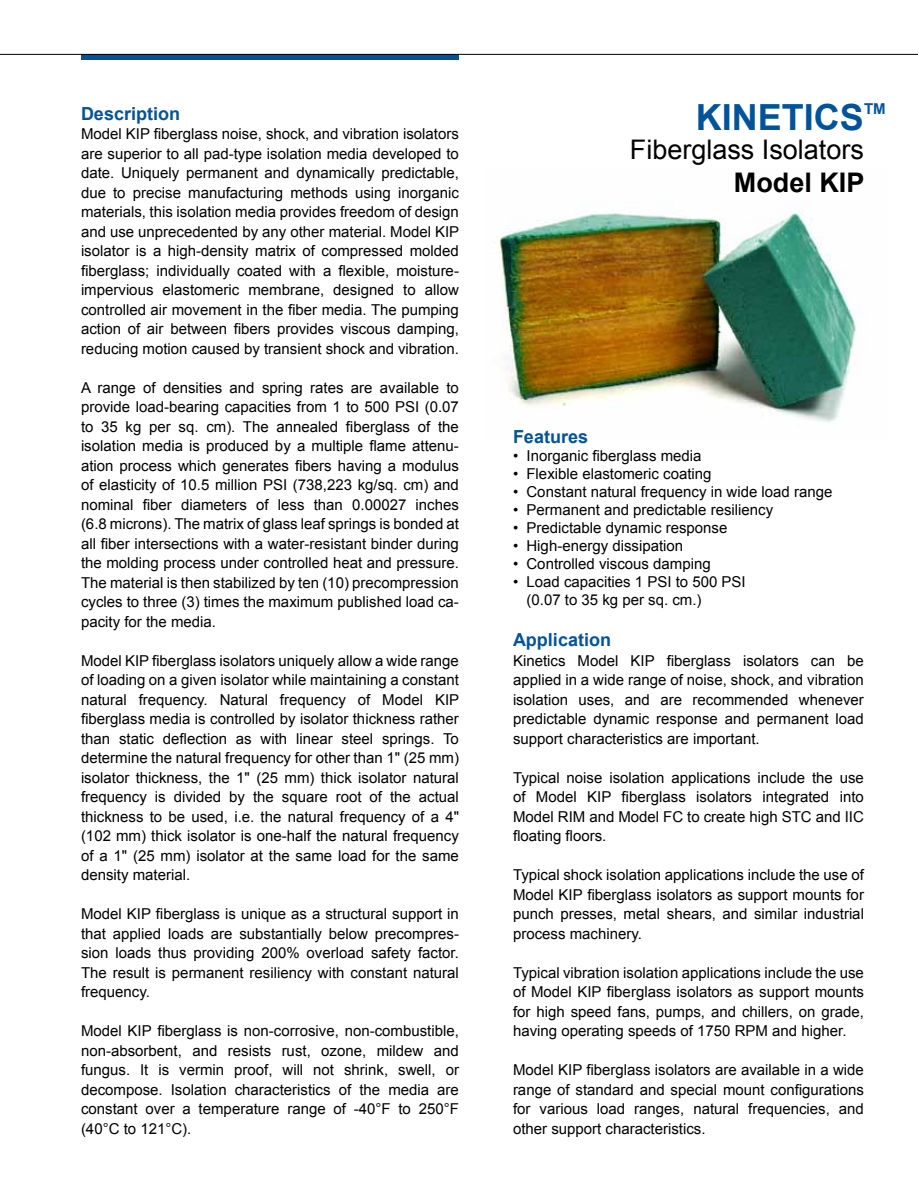
<style>
.page{position:relative;width:918px;height:1188px;background:#fff}
.page>*{position:absolute;margin:0;border:0;box-sizing:border-box;transform-origin:0 0}
.t1{font:700 36px "Arial";color:#00539b}
.t2{font:27px "Arial";color:#000}
.t3{font:700 27px "Arial";color:#000}
.t4{font:700 18px "Arial";color:#00539b}
.t5{font:15px/19.5px "Arial";color:#000;text-align:justify}
.t6{font:700 15px "Arial";color:#00539b}
</style>
<div class="page">
<img style="left:497px;top:203px;width:359px;height:219px">
<div style="left:81px;top:54px;width:378px;height:5px;background:#00539b"></div>
<hr style="left:0;top:54px;width:918px;height:1px;background:#000">
<p class="t4" style="left:81px;top:102px;width:101px">Description</p>
<p class="t5" style="left:81px;top:125px;width:380px">Model KIP fiberglass noise, shock, and vibration isolators are superior to all pad-type isolation media developed to date. Uniquely permanent and dynamically predictable, due to precise manufacturing methods using inorganic materials, this isolation media provides freedom of design and use unprecedented by any other material. Model KIP isolator is a high-density matrix of compressed molded fiberglass; individually coated with a flexible, moisture&shy;impervious elastomeric membrane, designed to allow controlled air movement in the fiber media. The pumping action of air between fibers provides viscous damping, reducing motion caused by transient shock and vibration.</p>
<p class="t5" style="left:81px;top:378px;width:379px">A range of densities and spring rates are available to provide load-bearing capacities from 1 to 500 PSI (0.07 to 35 kg per sq. cm). The annealed fiberglass of the isolation media is produced by a multiple flame attenu&shy;ation process which generates fibers having a modulus of elasticity of 10.5 million PSI (738,223 kg/sq. cm) and nominal fiber diameters of less than 0.00027 inches (6.8 microns). The matrix of glass leaf springs is bonded at all fiber intersections with a water-resistant binder during the molding process under controlled heat and pressure.<br>The material is then stabilized by ten (10) precompression cycles to three (3) times the maximum published load ca&shy;pacity for the media.</p>
<p class="t5" style="left:81px;top:651px;width:380px">Model KIP fiberglass isolators uniquely allow a wide range of loading on a given isolator while maintaining a constant natural frequency. Natural frequency of Model KIP fiberglass media is controlled by isolator thickness rather than static deflection as with linear steel springs. To determine the natural frequency for other than 1" (25 mm) isolator thickness, the 1" (25 mm) thick isolator natural frequency is divided by the square root of the actual thickness to be used, i.e. the natural frequency of a 4" (102 mm) thick isolator is one-half the natural frequency of a 1" (25 mm) isolator at the same load for the same density material.</p>
<p class="t5" style="left:81px;top:905px;width:379px">Model KIP fiberglass is unique as a structural support in that applied loads are substantially below precompres&shy;sion loads thus providing 200% overload safety factor.<br>The result is permanent resiliency with constant natural frequency.</p>
<p class="t5" style="left:81px;top:1022px;width:380px">Model KIP fiberglass is non-corrosive, non-combustible, non-absorbent, and resists rust, ozone, mildew and fungus. It is vermin proof, will not shrink, swell, or decompose. Isolation characteristics of the media are constant over a temperature range of -40°F to 250°F (40°C to 121°C).</p>
<h1 class="t1" style="left:696px;top:93px;width:170px">KINETICS</h1>
<p class="t6" style="left:864px;top:99px;width:23px">TM</p>
<h2 class="t2" style="left:630px;top:132px;width:236px">Fiberglass Isolators</h2>
<h2 class="t3" style="left:734px;top:164px;width:132px">Model KIP</h2>
<p class="t4" style="left:513px;top:425px;width:77px">Features</p>
<p class="t5" style="left:513px;top:446px;width:190px">• Inorganic fiberglass media</p>
<p class="t5" style="left:513px;top:464px;width:200px">• Flexible elastomeric coating</p>
<p class="t5" style="left:513px;top:482px;width:321px">• Constant natural frequency in wide load range</p>
<p class="t5" style="left:513px;top:500px;width:262px">• Permanent and predictable resiliency</p>
<p class="t5" style="left:513px;top:518px;width:216px">• Predictable dynamic response</p>
<p class="t5" style="left:513px;top:536px;width:172px">• High-energy dissipation</p>
<p class="t5" style="left:513px;top:554px;width:199px">• Controlled viscous damping</p>
<p class="t5" style="left:526px;top:573px;width:221px;line-height:18px;text-indent:-14px">• Load capacities 1 PSI to 500 PSI (0.07 to 35 kg per sq. cm.)</p>
<p class="t4" style="left:513px;top:628px;width:100px">Application</p>
<p class="t5" style="left:513px;top:651px;width:352px">Kinetics Model KIP fiberglass isolators can be applied in a wide range of noise, shock, and vibration isolation uses, and are recommended whenever predictable dynamic response and permanent load support characteristics are important.</p>
<p class="t5" style="left:513px;top:768px;width:352px">Typical noise isolation applications include the use of Model KIP fiberglass isolators integrated into Model RIM and Model FC to create high STC and IIC floating floors.</p>
<p class="t5" style="left:513px;top:866px;width:352px">Typical shock isolation applications include the use of Model KIP fiberglass isolators as support mounts for punch presses, metal shears, and similar industrial process machinery.</p>
<p class="t5" style="left:513px;top:963px;width:353px">Typical vibration isolation applications include the use of Model KIP fiberglass isolators as support mounts for high speed fans, pumps, and chillers, on grade, having operating speeds of 1750 RPM and higher.</p>
<p class="t5" style="left:513px;top:1061px;width:352px">Model KIP fiberglass isolators are available in a wide range of standard and special mount configurations for various load ranges, natural frequencies, and other support characteristics.</p>
</div>
